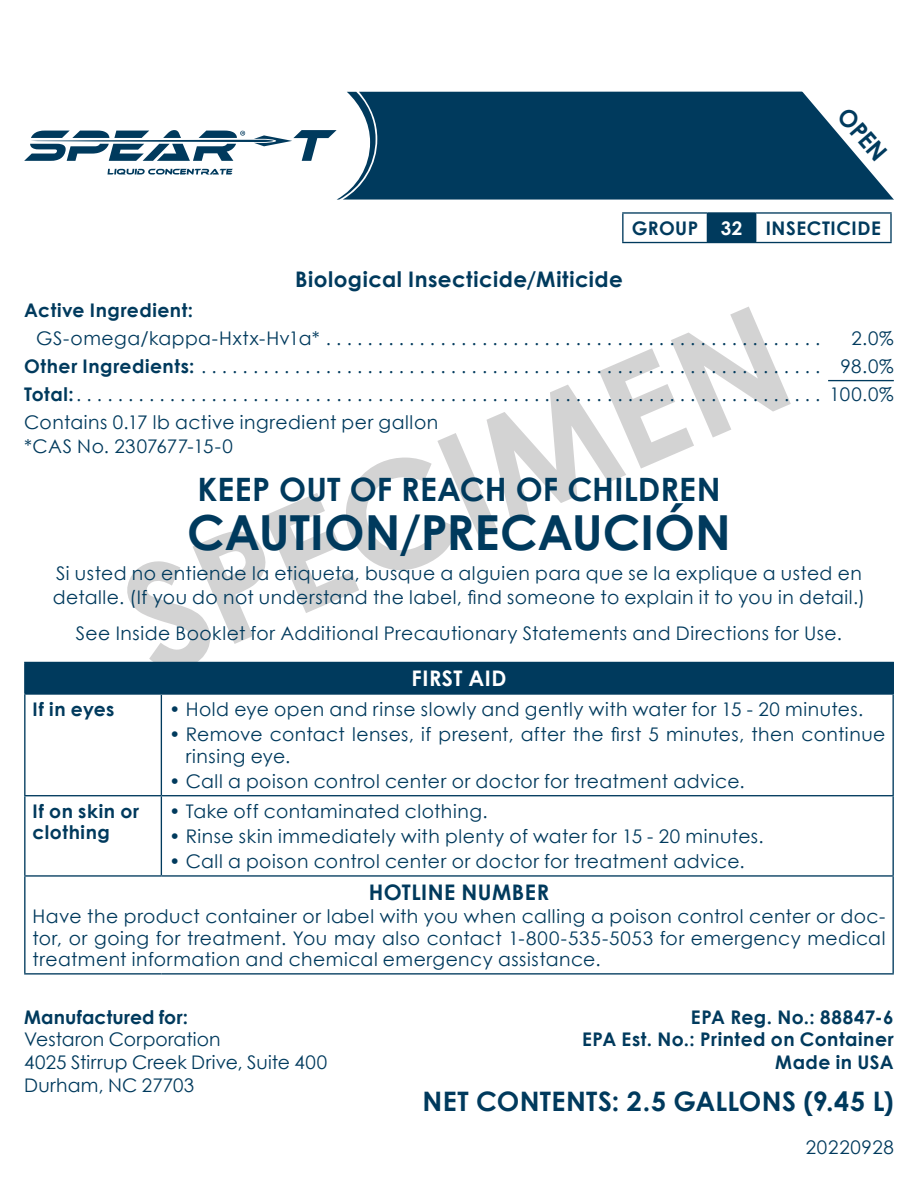
<style>
.page{position:relative;width:918px;height:1188px;background:#fff}
.page>*{position:absolute;margin:0;border:0;box-sizing:border-box;transform-origin:0 0}
.t1{font:700 48.3px "Century Gothic";color:#003a5d}
.t2{font:700 32.25px "Century Gothic";letter-spacing:.005em;color:#003a5d}
.t3{font:700 26.85px "Century Gothic";letter-spacing:.01em;color:#003a5d}
.t4{font:700 24.15px "Century Gothic";color:#003a5d;scale:.95 1}
.t5{font:700 21.45px "Century Gothic";letter-spacing:.025em;color:#003a5d}
.t6{font:700 21.45px "Century Gothic";letter-spacing:.025em;color:#fff}
.t7{font:18.75px/28px "Century Gothic";letter-spacing:.025em;color:#003a5d}
.t8{font:700 18.75px/22.6px "Century Gothic";letter-spacing:.025em;color:#003a5d}
.t9{font:18.75px/22.6px "Century Gothic";letter-spacing:.005em;color:#003a5d}
.s1{color:#fff}
.s2{font-weight:700}
</style>
<div class="page">
<svg style="left:127px;top:307px;width:664px;height:355px"></svg>
<div style="left:376px;top:92px;width:422px;height:108px;background:#003a5d"></div>
<svg style="left:24px;top:92px;width:352px;height:108px"></svg>
<hr style="left:828px;top:380px;width:66px;height:1px;background:#003a5d">
<div style="left:25px;top:662px;width:868px;height:32px;background:#003a5d"></div>
<hr style="left:24px;top:663px;width:2px;height:30px;background:#003a5d">
<hr style="left:24px;top:662px;width:137px;height:1px;background:#003a5d">
<hr style="left:161px;top:662px;width:733px;height:1px;background:#003a5d">
<hr style="left:892px;top:663px;width:2px;height:30px;background:#003a5d">
<hr style="left:24px;top:695px;width:2px;height:100px;background:#003a5d">
<hr style="left:24px;top:693px;width:137px;height:2px;background:#003a5d">
<hr style="left:161px;top:693px;width:733px;height:2px;background:#003a5d">
<hr style="left:161px;top:695px;width:1px;height:100px;background:#003a5d">
<hr style="left:892px;top:695px;width:2px;height:100px;background:#003a5d">
<hr style="left:24px;top:796px;width:2px;height:79px;background:#003a5d">
<hr style="left:24px;top:877px;width:2px;height:96px;background:#003a5d">
<hr style="left:24px;top:795px;width:137px;height:1px;background:#003a5d">
<hr style="left:161px;top:795px;width:733px;height:1px;background:#003a5d">
<hr style="left:161px;top:796px;width:1px;height:79px;background:#003a5d">
<hr style="left:892px;top:796px;width:2px;height:79px;background:#003a5d">
<hr style="left:892px;top:877px;width:2px;height:96px;background:#003a5d">
<hr style="left:24px;top:875px;width:137px;height:2px;background:#003a5d">
<hr style="left:161px;top:875px;width:733px;height:2px;background:#003a5d">
<hr style="left:24px;top:973px;width:137px;height:2px;background:#003a5d">
<hr style="left:161px;top:973px;width:733px;height:2px;background:#003a5d">
<div style="left:707px;top:213px;width:49px;height:30px;background:#003a5d"></div>
<hr style="left:622px;top:214px;width:2px;height:28px;background:#003a5d">
<hr style="left:622px;top:212px;width:85px;height:2px;background:#003a5d">
<hr style="left:622px;top:242px;width:85px;height:1px;background:#003a5d">
<hr style="left:707px;top:212px;width:49px;height:2px;background:#003a5d">
<hr style="left:756px;top:212px;width:136px;height:2px;background:#003a5d">
<hr style="left:890px;top:214px;width:2px;height:28px;background:#003a5d">
<hr style="left:756px;top:242px;width:136px;height:1px;background:#003a5d">
<svg style="left:798px;top:91px;width:96px;height:109px"></svg>
<p class="t4" style="left:856px;top:99px;width:66px;rotate:49deg">OPEN</p>
<p class="t8" style="left:632px;top:216px;width:251px">GROUP <span class="s1">32</span> INSECTICIDE</p>
<p class="t5" style="left:295px;top:263px;width:329px">Biological Insecticide/Miticide</p>
<p class="t7" style="left:36px;top:295px;width:786px;text-indent:-12px"><span class="s2">Active Ingredient:<br></span>GS-omega/kappa-Hxtx-Hv1a* . . . . . . . . . . . . . . . . . . . . . . . . . . . . . . . . . . . . . . . . . . . . . . . .</p>
<p class="t7" style="left:24px;top:323px;width:871px;text-align:justify;text-indent:827px">2 .0% <span class="s2">Other Ingredients:</span> . . . . . . . . . . . . . . . . . . . . . . . . . . . . . . . . . . . . . . . . . . . . . . . . . . . . . . . . . . . . 98 .0% <span class="s2">Total:</span> . . . . . . . . . . . . . . . . . . . . . . . . . . . . . . . . . . . . . . . . . . . . . . . . . . . . . . . . . . . . . . . . . . . . . . . . 100 .0% Contains 0 .17 lb active ingredient per gallon</p>
<p class="t7" style="left:24px;top:432px;width:210px">*CAS No . 2307677-15-0</p>
<p class="t2" style="left:197px;top:465px;width:525px">KEEP OUT OF REACH OF CHILDREN</p>
<p class="t1" style="left:187px;top:495px;width:545px">CAUTION/PRECAUCIÓN</p>
<p class="t7" style="left:53px;top:561px;width:814px;line-height:24.2px">Si usted no entiende la etiqueta, busque a alguien para que se la explique a usted en detalle. (If you do not understand the label, find someone to explain it to you in detail.)</p>
<p class="t7" style="left:76px;top:619px;width:768px">See Inside Booklet for Additional Precautionary Statements and Directions for Use .</p>
<p class="t6" style="left:411px;top:662px;width:97px">FIRST AID</p>
<p class="t8" style="left:33px;top:697px;width:83px">If in eyes</p>
<p class="t7" style="left:169px;top:695px;width:696px">• Hold eye open and rinse slowly and gently with water for 15 - 20 minutes .</p>
<p class="t7" style="left:186px;top:723px;width:701px;line-height:21.5px;text-indent:-17px">• Remove contact lenses, if present, after the first 5 minutes, then continue rinsing eye .</p>
<p class="t7" style="left:169px;top:767px;width:577px">• Call a poison control center or doctor for treatment advice .</p>
<p class="t8" style="left:33px;top:799px;width:108px;line-height:21.5px">If on skin or clothing</p>
<p class="t7" style="left:169px;top:796px;width:320px">• Take off contaminated clothing .</p>
<p class="t7" style="left:169px;top:822px;width:596px">• Rinse skin immediately with plenty of water for 15 - 20 minutes .</p>
<p class="t7" style="left:169px;top:847px;width:577px">• Call a poison control center or doctor for treatment advice .</p>
<p class="t5" style="left:369px;top:876px;width:182px">HOTLINE NUMBER</p>
<p class="t7" style="left:33px;top:905px;width:854px;line-height:21.5px;text-align:justify">Have the product container or label with you when calling a poison control center or doc&shy;tor, or going for treatment . You may also contact 1-800-535-5053 for emergency medical treatment information and chemical emergency assistance .</p>
<p class="t9" style="left:24px;top:1005px;width:305px"><span class="s2">Manufactured for:<br></span>Vestaron Corporation<br>4025 Stirrup Creek Drive, Suite 400<br>Durham, NC 27703</p>
<p class="t8" style="left:582px;top:1005px;width:313px;text-align:right">EPA Reg. No.: 88847-6<br>EPA Est. No.: Printed on Container<br>Made in USA</p>
<p class="t3" style="left:423px;top:1081px;width:473px">NET CONTENTS: 2.5 GALLONS (9.45 L)</p>
<p class="t7" style="left:806px;top:1133px;width:89px">20220928</p>
</div>
